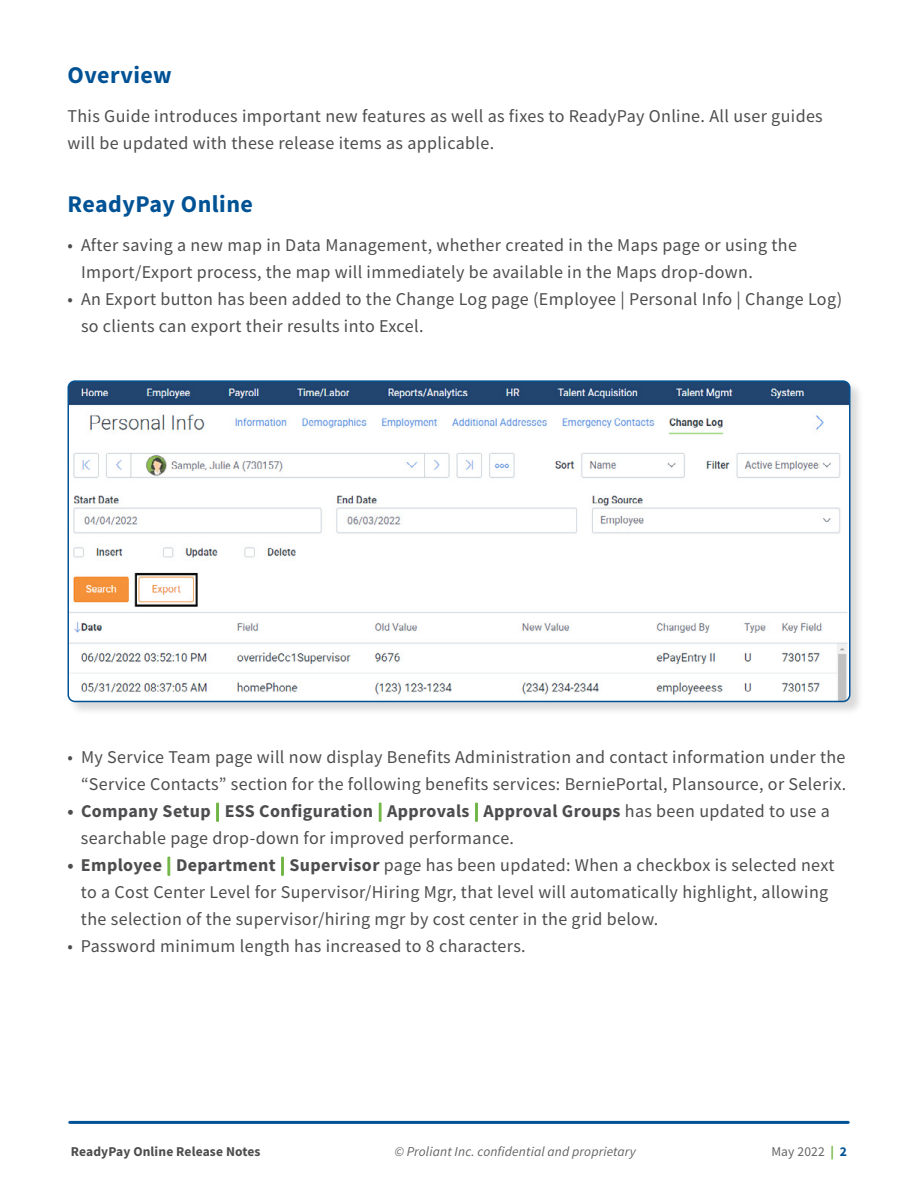
<style>
.page{position:relative;width:918px;height:1188px;background:#fff}
.page>*{position:absolute;margin:0;border:0;box-sizing:border-box;transform-origin:0 0}
.t1{font:700 24px "Source Sans Pro";letter-spacing:.02em;color:#005295}
.t2{font:18px/27px "Source Sans Pro";letter-spacing:.02em;color:#4d4d4f}
.t3{font:italic 13.5px "Source Sans Pro";letter-spacing:.01em;color:#636466}
.t4{font:700 13.5px "Source Sans Pro";letter-spacing:.01em;color:#4d4d4f}
.t5{font:13.5px "Source Sans Pro";letter-spacing:.01em;color:#636466}
.s1{font-weight:700}
.s2{font-weight:700;color:#6cb33f}
.s3{font-weight:700;color:#005295}
</style>
<div class="page">
<div style="left:67px;top:380px;width:797px;height:336px;background:#000;opacity:.15"></div>
<img style="left:68px;top:381px;width:782px;height:320px">
<div style="left:68px;top:380px;width:782px;height:322px;border:2px solid #005295;border-radius:7px"></div>
<hr style="left:70px;top:1121px;width:778px;height:3px;background:#005295">
<h1 class="t1" style="left:68px;top:59px;width:106px">Overview</h1>
<p class="t2" style="left:68px;top:102px;width:757px">This Guide introduces important new features as well as fixes to ReadyPay Online. All user guides will be updated with these release items as applicable.</p>
<h1 class="t1" style="left:68px;top:188px;width:187px">ReadyPay Online</h1>
<p class="t2" style="left:81px;top:231px;width:718px;text-indent:-14px">• After saving a new map in Data Management, whether created in the Maps page or using the<br>Import/Export process, the map will immediately be available in the Maps drop-down.</p>
<p class="t2" style="left:81px;top:285px;width:763px;text-indent:-14px">• An Export button has been added to the Change Log page (Employee | Personal Info | Change Log) so clients can export their results into Excel.</p>
<p class="t2" style="left:68px;top:743px;width:780px;text-align:right">• My Service Team page will now display Benefits Administration and contact information under the “Service Contacts” section for the following benefits services: BerniePortal, Plansource, or Selerix.</p>
<p class="t2" style="left:81px;top:797px;width:750px;text-indent:-13px"><span class="s1">• Company Setup</span> <span class="s2">|</span> <span class="s1">ESS Configuration</span> <span class="s2">|</span> <span class="s1">Approvals</span> <span class="s2">|</span> <span class="s1">Approval Groups</span> has been updated to use a searchable page drop-down for improved performance.</p>
<p class="t2" style="left:81px;top:851px;width:755px;text-indent:-14px"><span class="s1">• Employee</span> <span class="s2">|</span> <span class="s1">Department</span> <span class="s2">|</span> <span class="s1">Supervisor</span> page has been updated: When a checkbox is selected next to a Cost Center Level for Supervisor/Hiring Mgr, that level will automatically highlight, allowing the selection of the supervisor/hiring mgr by cost center in the grid below.</p>
<p class="t2" style="left:67px;top:932px;width:460px">• Password minimum length has increased to 8 characters.</p>
<p class="t4" style="left:71px;top:1143px;width:191px">ReadyPay Online Release Notes</p>
<p class="t3" style="left:395px;top:1143px;width:242px">© Proliant Inc. confidential and proprietary</p>
<p class="t5" style="left:771px;top:1143px;width:77px">May 2022 <span class="s2">|</span> <span class="s3">2</span></p>
</div>
